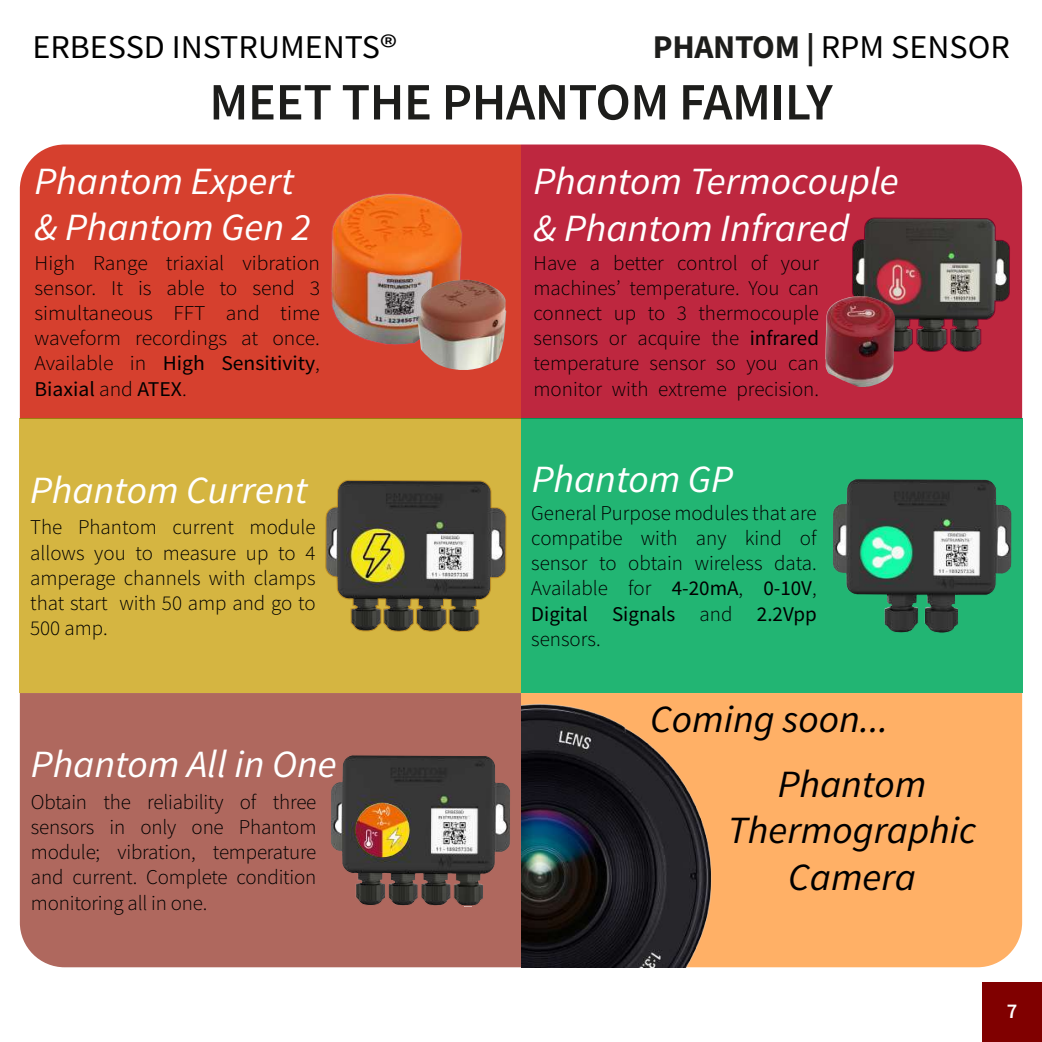
<style>
.page{position:relative;width:1042px;height:1042px;background:#fff}
.page>*{position:absolute;margin:0;border:0;box-sizing:border-box;transform-origin:0 0}
.t1{font:600 52.5px "Source Sans Pro";letter-spacing:-.01em;color:#1d1d1b}
.t2{font:italic 38.5px/46.2px "Source Sans Pro";color:#fff}
.t3{font:italic 38.5px/64.9px "Source Sans Pro";color:#000}
.t4{font:33.25px "Source Sans Pro";color:#000}
.t5{font:300 21px/25.2px "Source Sans Pro";color:#000;text-align:justify}
.t6{font:600 21px "Source Sans Pro";color:#fff}
.s1{font-weight:700;color:#1d1d1b}
.s2{font-weight:400}
</style>
<div class="page">
<div style="left:521px;top:144px;width:501px;height:275px;background:#be273f"></div>
<div style="left:20px;top:693px;width:501px;height:274px;background:#af685e"></div>
<div style="left:521px;top:693px;width:501px;height:274px;background:#ffb066"></div>
<div style="left:20px;top:144px;width:501px;height:275px;background:#d6402e"></div>
<div style="left:982px;top:982px;width:60px;height:60px;background:#800000"></div>
<img style="left:330px;top:192px;width:133px;height:154px">
<img style="left:418px;top:280px;width:88px;height:90px">
<svg style="left:851px;top:217px;width:159px;height:135px;background:#664345"></svg>
<img style="left:825px;top:296px;width:70px;height:91px">
<img style="left:521px;top:700px;width:196px;height:267px">
<div style="left:20px;top:419px;width:501px;height:274px;background:#d5b541"></div>
<svg style="left:325px;top:480px;width:182px;height:152px;background:#6e6744"></svg>
<div style="left:521px;top:419px;width:501px;height:274px;background:#22b573"></div>
<svg style="left:833px;top:479px;width:179px;height:154px"></svg>
<svg style="left:329px;top:754px;width:182px;height:153px;background:#60524f"></svg>
<img style="left:356px;top:803px;width:53px;height:54px">
<h3 class="t4" style="left:33px;top:26px;width:366px">ERBESSD INSTRUMENTS®</h3>
<h3 class="t4" style="left:653px;top:26px;width:358px"><span class="s1">PHANTOM |</span> RPM SENSOR</h3>
<h1 class="t1" style="left:209px;top:68px;width:625px">MEET THE PHANTOM FAMILY</h1>
<h2 class="t2" style="left:35px;top:158px;width:278px">Phantom Expert &amp; Phantom Gen 2</h2>
<h2 class="t2" style="left:533px;top:158px;width:367px">Phantom Termocouple &amp; Phantom Infrared</h2>
<p class="t5" style="left:533px;top:250px;width:287px">Have a better control of your machines’ temperature. You can connect up to 3 thermocouple sensors or acquire the <span class="s2">infrared </span>temperature sensor so you can monitor with extreme precision.</p>
<p class="t5" style="left:35px;top:250px;width:287px">High Range triaxial vibration sensor. It is able to send 3 simultaneous FFT and time waveform recordings at once.<br>Available in <span class="s2">High Sensitivity</span>, <span class="s2">Biaxial</span> and <span class="s2">ATEX</span>.</p>
<h2 class="t2" style="left:30px;top:467px;width:279px">Phantom Current</h2>
<p class="t5" style="left:30px;top:515px;width:287px">The Phantom current module allows you to measure up to 4 amperage channels with clamps that start with 50 amp and go to 500 amp.</p>
<h2 class="t2" style="left:31px;top:741px;width:307px">Phantom All in One</h2>
<p class="t5" style="left:31px;top:789px;width:287px">Obtain the reliability of three sensors in only one Phantom module; vibration, temperature and current. Complete condition monitoring all in one.</p>
<h2 class="t2" style="left:532px;top:455px;width:203px">Phantom GP</h2>
<p class="t5" style="left:531px;top:500px;width:287px">General Purpose modules that are compatibe with any kind of sensor to obtain wireless data.<br>Available for <span class="s2">4-20mA</span>, <span class="s2">0-10V</span>, <span class="s2">Digital Signals</span> and <span class="s2">2.2Vpp </span>sensors.</p>
<h2 class="t3" style="left:778px;top:686px;width:150px;text-indent:-128px">Coming soon...<br>Phantom</h2>
<h2 class="t3" style="left:728px;top:807px;width:250px;line-height:46.2px;text-align:center">Thermographic<br>Camera</h2>
<p class="t6" style="left:1007px;top:997px;width:12px">7</p>
</div>
